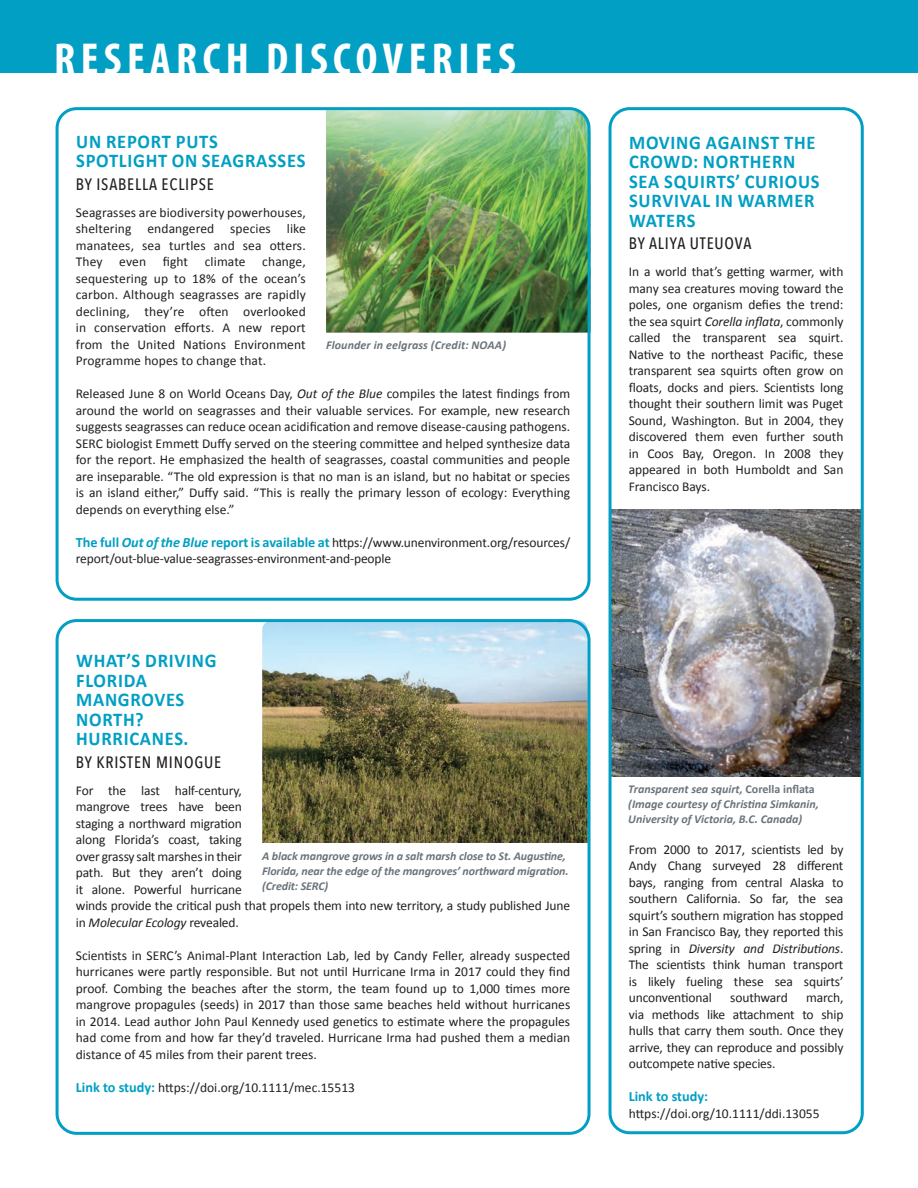
<style>
.page{position:relative;width:918px;height:1188px;background:#fff}
.page>*{position:absolute;margin:0;border:0;box-sizing:border-box;transform-origin:0 0}
.t1{font:700 condensed 45px "Myriad Pro";letter-spacing:.12em;color:#fff}
.t2{font:700 19.5px/19.5px "Calibri";letter-spacing:.04em;color:#009fc3;scale:.95 1}
.t3{font:500 16.5px "Avenir Next Condensed";letter-spacing:.05em;color:#231f20}
.t4{font:700 14.25px "Calibri";color:#009fc3}
.t5{font:13.5px/16.5px "Calibri";letter-spacing:-.01em;color:#231f20;text-align:justify}
.t6{font:italic 700 12px/15px "Calibri";letter-spacing:-.01em;color:#6a747b}
.t7{font:italic 700 12px "Calibri";letter-spacing:.01em;color:#6a747b}
.s1{font-style:italic}
.s2{font-weight:700;font-size:14.25px;color:#009fc3}
.s3{font-weight:700;font-style:italic;font-size:14.25px;color:#009fc3}
.s4{font-style:normal}
</style>
<div class="page">
<div style="left:0;top:0;width:918px;height:72px;background:#009fc3"></div>
<img style="left:613px;top:509px;width:247px;height:268px">
<img style="left:326px;top:111px;width:261px;height:222px">
<img style="left:262px;top:620px;width:325px;height:223px">
<div style="left:609px;top:107px;width:255px;height:1027px;border:3px solid #009fc3;border-radius:20px"></div>
<div style="left:56px;top:107px;width:535px;height:494px;border:3px solid #009fc3;border-radius:20px"></div>
<div style="left:56px;top:619px;width:535px;height:516px;border:3px solid #009fc3;border-radius:20px"></div>
<h1 class="t1" style="left:54px;top:31px;width:463px">RESEARCH DISCOVERIES</h1>
<h2 class="t2" style="left:76px;top:132px;width:243px">UN REPORT PUTS<br>SPOTLIGHT ON SEAGRASSES</h2>
<p class="t3" style="left:76px;top:174px;width:140px">BY ISABELLA ECLIPSE</p>
<p class="t5" style="left:76px;top:204px;width:231px">Seagrasses are biodiversity powerhouses, sheltering endangered species like manatees, sea turtles and sea otters.<br>They even fight climate change, sequestering up to 18% of the ocean’s carbon. Although seagrasses are rapidly declining, they’re often overlooked in conservation efforts. A new report from the United Nations Environment Programme hopes to change that.</p>
<p class="t5" style="left:76px;top:386px;width:496px">Released June 8 on World Oceans Day, <span class="s1">Out of the Blue</span> compiles the latest findings from around the world on seagrasses and their valuable services. For example, new research suggests seagrasses can reduce ocean acidification and remove disease-causing pathogens.<br>SERC biologist Emmett Duffy served on the steering committee and helped synthesize data for the report. He emphasized the health of seagrasses, coastal communities and people are inseparable. “The old expression is that no man is an island, but no habitat or species is an island either,” Duffy said. “This is really the primary lesson of ecology: Everything depends on everything else.”</p>
<p class="t5" style="left:76px;top:534px;width:496px"><span class="s2">The full</span> <span class="s3">Out of the Blue</span> <span class="s2">report is available at</span> https://www.unenvironment.org/resources/ report/out-blue-value-seagrasses-environment-and-people</p>
<p class="t7" style="left:326px;top:338px;width:182px">Flounder in eelgrass (Credit: NOAA)</p>
<h2 class="t2" style="left:76px;top:651px;width:149px">WHAT’S DRIVING<br>FLORIDA<br>MANGROVES<br>NORTH?<br>HURRICANES.</h2>
<p class="t3" style="left:76px;top:752px;width:147px">BY KRISTEN MINOGUE</p>
<p class="t5" style="left:76px;top:782px;width:496px;text-align:left">For the last half-century,<br>mangrove trees have been<br>staging a northward migration<br>along Florida’s coast, taking<br>over grassy salt marshes in their<br>path. But they aren’t doing<br>it alone. Powerful hurricane<br>winds provide the critical push that propels them into new territory, a study published June in <span class="s1">Molecular Ecology</span> revealed.</p>
<p class="t5" style="left:76px;top:947px;width:496px">Scientists in SERC’s Animal-Plant Interaction Lab, led by Candy Feller, already suspected hurricanes were partly responsible. But not until Hurricane Irma in 2017 could they find proof. Combing the beaches after the storm, the team found up to 1,000 times more mangrove propagules (seeds) in 2017 than those same beaches held without hurricanes in 2014. Lead author John Paul Kennedy used genetics to estimate where the propagules had come from and how far they’d traveled. Hurricane Irma had pushed them a median distance of 45 miles from their parent trees.</p>
<p class="t5" style="left:76px;top:1079px;width:281px"><span class="s2">Link to study:</span> https://doi.org/10.1111/mec.15513</p>
<p class="t6" style="left:262px;top:848px;width:308px">A black mangrove grows in a salt marsh close to St. Augustine,<br>Florida, near the edge of the mangroves’ northward migration. (Credit: SERC)</p>
<h2 class="t2" style="left:629px;top:132px;width:202px">MOVING AGAINST THE<br>CROWD: NORTHERN<br>SEA SQUIRTS’ CURIOUS<br>SURVIVAL IN WARMER<br>WATERS</h2>
<p class="t3" style="left:629px;top:233px;width:124px">BY ALIYA UTEUOVA</p>
<p class="t5" style="left:629px;top:264px;width:216px">In a world that’s getting warmer, with many sea creatures moving toward the poles, one organism defies the trend: the sea squirt <span class="s1">Corella inflata</span>, commonly called the transparent sea squirt.<br>Native to the northeast Pacific, these transparent sea squirts often grow on floats, docks and piers. Scientists long thought their southern limit was Puget Sound, Washington. But in 2004, they discovered them even further south in Coos Bay, Oregon. In 2008 they appeared in both Humboldt and San Francisco Bays.</p>
<p class="t6" style="left:628px;top:782px;width:192px">Transparent sea squirt, <span class="s4">Corella inflata </span>(Image courtesy of Christina Simkanin,<br>University of Victoria, B.C. Canada)</p>
<p class="t5" style="left:629px;top:841px;width:216px">From 2000 to 2017, scientists led by Andy Chang surveyed 28 different bays, ranging from central Alaska to southern California. So far, the sea squirt’s southern migration has stopped in San Francisco Bay, they reported this spring in <span class="s1">Diversity and Distributions</span>.<br>The scientists think human transport is likely fueling these sea squirts’ unconventional</p>
<p class="t5" style="left:629px;top:989px;width:216px;text-indent:177px">march, via methods like attachment to ship hulls that carry them south. Once they arrive, they can reproduce and possibly outcompete native species.</p>
<p class="t4" style="left:629px;top:1087px;width:81px">Link to study:</p>
<p class="t5" style="left:629px;top:1105px;width:192px">https://doi.org/10.1111/ddi.13055</p>
<p class="t5" style="left:730px;top:989px;width:59px">southward</p>
</div>
